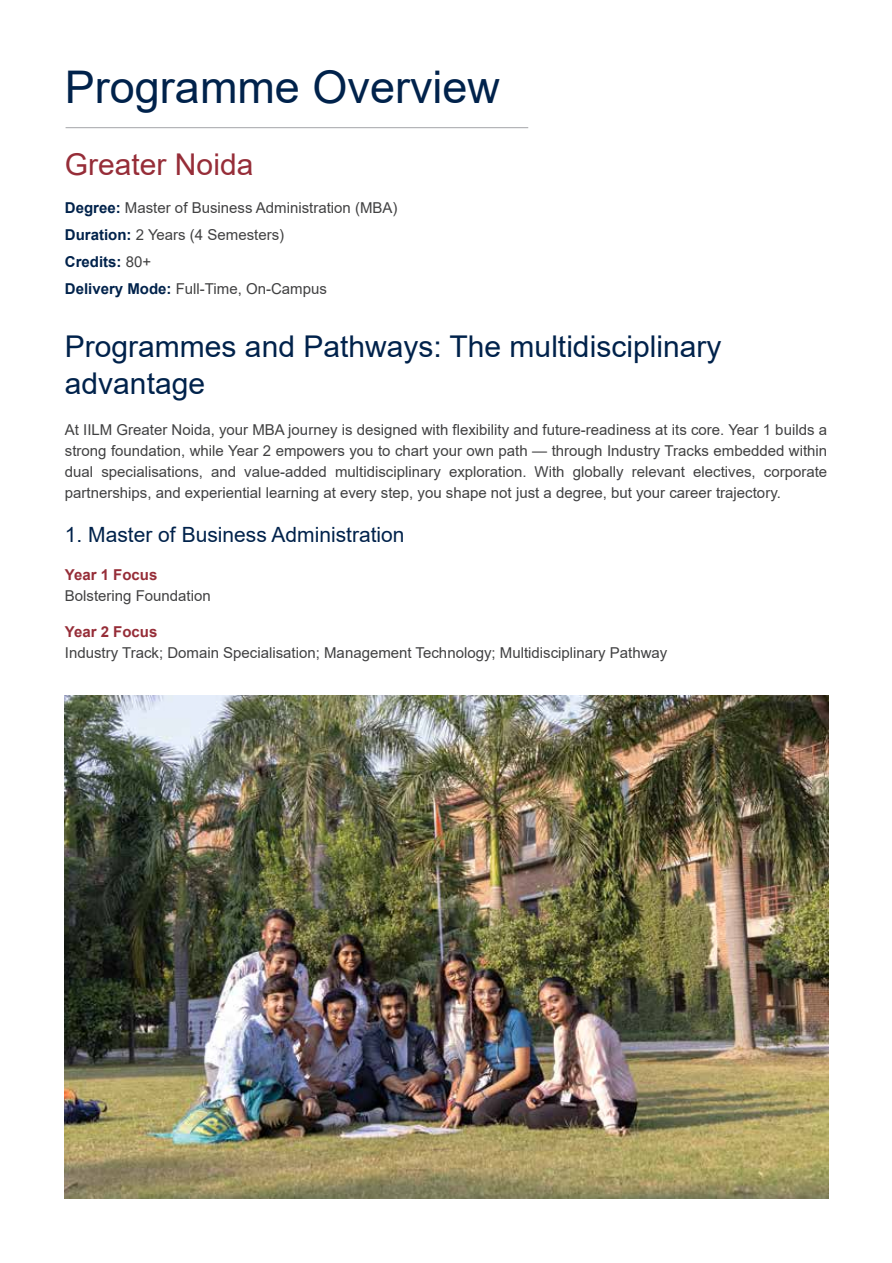
<style>
.page{position:relative;width:892px;height:1263px;background:#fff}
.page>*{position:absolute;margin:0;border:0;box-sizing:border-box;transform-origin:0 0}
.t1{font:45px "Arial";color:#00224b}
.t2{font:30px/36px "Arial";color:#00224b}
.t3{font:30px "Arial";color:#962d38}
.t4{font:21px "Arial";color:#00224b}
.t5{font:15px/21px "Arial";color:#414142;text-align:justify}
.t6{font:700 15px "Arial";color:#962d38}
.s1{font-weight:700;color:#00224b}
</style>
<div class="page">
<img style="left:65px;top:695px;width:763px;height:503px">
<hr style="left:66px;top:127px;width:462px;height:1px;background:#a7a9ac">
<h1 class="t1" style="left:65px;top:56px;width:437px">Programme Overview</h1>
<h2 class="t3" style="left:65px;top:144px;width:190px">Greater Noida</h2>
<p class="t5" style="left:65px;top:194px;width:334px;line-height:27px;text-align:left"><span class="s1">Degree:</span> Master of Business Administration (MBA)<br><span class="s1">Duration:</span> 2 Years (4 Semesters)<br><span class="s1">Credits:</span> 80+<br><span class="s1">Delivery Mode:</span> Full-Time, On-Campus</p>
<h2 class="t2" style="left:65px;top:329px;width:658px">Programmes and Pathways: The multidisciplinary advantage</h2>
<p class="t5" style="left:65px;top:419px;width:764px">At IILM Greater Noida, your MBA journey is designed with flexibility and future-readiness at its core. Year 1 builds a strong foundation, while Year 2 empowers you to chart your own path — through Industry Tracks embedded within dual specialisations, and value-added multidisciplinary exploration. With globally relevant electives, corporate partnerships, and experiential learning at every step, you shape not just a degree, but your career trajectory.</p>
<h3 class="t4" style="left:65px;top:519px;width:341px">1. Master of Business Administration</h3>
<p class="t6" style="left:65px;top:563px;width:94px">Year 1 Focus</p>
<p class="t5" style="left:65px;top:584px;width:147px">Bolstering Foundation</p>
<p class="t6" style="left:65px;top:620px;width:94px">Year 2 Focus</p>
<p class="t5" style="left:65px;top:641px;width:604px">Industry Track; Domain Specialisation; Management Technology; Multidisciplinary Pathway</p>
</div>
